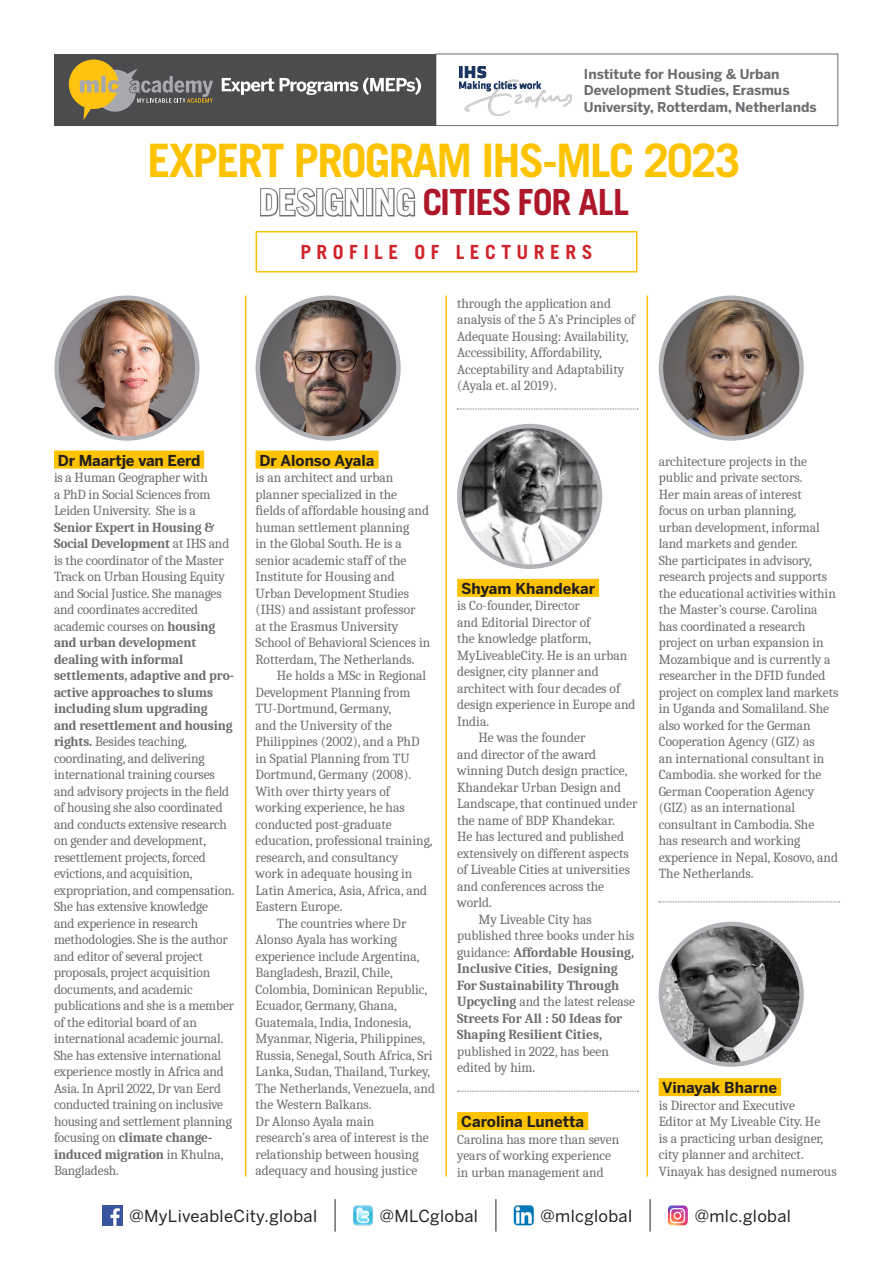
<style>
.page{position:relative;width:893px;height:1263px;background:#fff}
.page>*{position:absolute;margin:0;border:0;box-sizing:border-box;transform-origin:0 0}
.t1{font:700 46.2px "Trade Gothic";letter-spacing:-.04em;color:#fdc300}
.t2{font:700 36px "Trade Gothic";letter-spacing:-.02em;color:#ad1729}
.t3{font:700 19.5px "Trade Gothic";letter-spacing:.28em;color:#d1232a}
.t4{font:16.5px "Benton Sans";letter-spacing:.02em;color:#231f20}
.t5{font:700 15px "Benton Sans";color:#231f20}
.t6{font:13.5px/16.5px "Caladea";color:#6c6d70}
.t7{font:700 13.5px/16.5px "Caladea";color:#6c6d70}
.t8{font:700 13.5px/16.5px "Benton Sans";color:#6c6d70}
.s1{color:#6c6d70}
.s2{font-weight:700}
.s3{font-weight:400}
</style>
<div class="page">
<div style="left:435px;top:54px;width:403px;height:72px;background:#fff;border:1px solid #6c6d70"></div>
<div style="left:54px;top:54px;width:382px;height:72px;background:#4b4c4d"></div>
<svg style="left:68px;top:59px;width:145px;height:61px"></svg>
<svg style="left:222px;top:78px;width:52px;height:17px"></svg>
<svg style="left:280px;top:77px;width:141px;height:18px"></svg>
<div style="left:256px;top:451px;width:123px;height:18px;background:#fdc300"></div>
<div style="left:54px;top:451px;width:150px;height:18px;background:#fdc300"></div>
<hr style="left:245px;top:296px;width:1px;height:880px;background:#fdc300">
<hr style="left:445px;top:296px;width:2px;height:880px;background:#fdc300">
<hr style="left:646px;top:296px;width:2px;height:880px;background:#fdc300">
<img style="left:57px;top:298px;width:140px;height:140px;border-radius:70px">
<div style="left:54px;top:296px;width:146px;height:145px;border:4px solid #b2b3b7;border-radius:50%"></div>
<img style="left:258px;top:298px;width:140px;height:140px;border-radius:70px">
<div style="left:256px;top:296px;width:145px;height:145px;border:4px solid #b2b3b7;border-radius:50%"></div>
<img style="left:459px;top:67px;width:113px;height:49px">
<div style="left:457px;top:1112px;width:131px;height:18px;background:#fdc300"></div>
<img style="left:661px;top:298px;width:140px;height:140px;border-radius:70px">
<div style="left:659px;top:296px;width:145px;height:145px;border:4px solid #b2b3b7;border-radius:50%"></div>
<div style="left:457px;top:579px;width:142px;height:18px;background:#fdc300"></div>
<div style="left:256px;top:231px;width:381px;height:41px;border:2px solid #fdc300"></div>
<img style="left:459px;top:426px;width:141px;height:141px;border-radius:70px">
<div style="left:457px;top:424px;width:145px;height:145px;border:4px solid #b2b3b7;border-radius:50%"></div>
<img style="left:102px;top:1205px;width:21px;height:21px">
<hr style="left:335px;top:1199px;width:1px;height:32px;background:#231f20">
<hr style="left:495px;top:1199px;width:1px;height:32px;background:#231f20">
<hr style="left:650px;top:1199px;width:1px;height:32px;background:#231f20">
<img style="left:353px;top:1205px;width:20px;height:20px">
<img style="left:514px;top:1205px;width:20px;height:20px">
<img style="left:668px;top:1205px;width:20px;height:20px">
<svg style="left:457px;top:409px;width:181px;height:1px"></svg>
<svg style="left:457px;top:1091px;width:181px;height:1px"></svg>
<svg style="left:659px;top:901px;width:181px;height:1px"></svg>
<div style="left:659px;top:1078px;width:122px;height:18px;background:#fdc300"></div>
<img style="left:661px;top:924px;width:140px;height:140px;border-radius:70px">
<div style="left:659px;top:922px;width:145px;height:145px;border:4px solid #b2b3b7;border-radius:50%"></div>
<p class="t8" style="left:584px;top:65px;width:234px">Institute for Housing &amp; Urban<br>Development Studies, Erasmus<br>University, Rotterdam, Netherlands</p>
<p class="t1" style="left:148px;top:132px;width:594px">EXPERT PROGRAM IHS-MLC 2023</p>
<p class="t2" style="left:259px;top:180px;width:372px"><span class="s1">DESIGNING</span> CITIES FOR ALL</p>
<p class="t3" style="left:300px;top:240px;width:294px">PROFILE OF LECTURERS</p>
<p class="t6" style="left:457px;top:295px;width:180px">through the application and analysis of the 5 A’s Principles of<br>Adequate Housing: Availability,<br>Accessibility, Affordability,<br>Acceptability and Adaptability (Ayala et. al 2019).</p>
<p class="t5" style="left:58px;top:451px;width:144px">Dr Maartje van Eerd</p>
<p class="t6" style="left:54px;top:469px;width:182px">is a Human Geographer with<br>a PhD in Social Sciences from<br>Leiden University. She is a<br><span class="s2">Senior Expert in Housing &amp;<br>Social Development</span> at IHS and is the coordinator of the Master<br>Track on Urban Housing Equity and Social Justice. She manages and coordinates accredited academic courses on <span class="s2">housing and urban development dealing with informal settlements, adaptive and pro&shy;active approaches to slums including slum upgrading<br>and resettlement and housing rights.</span> Besides teaching, coordinating, and delivering international training courses and advisory projects in the field of housing she also coordinated and conducts extensive research on gender and development, resettlement projects, forced evictions, and acquisition, expropriation, and compensation.<br>She has extensive knowledge<br>and experience in research methodologies. She is the author and editor of several project proposals, project acquisition documents, and academic publications and she is a member of the editorial board of an international academic journal.<br>She has extensive international experience mostly in Africa and<br>Asia. In April 2022, Dr van Eerd conducted training on inclusive housing and settlement planning focusing on <span class="s2">climate change&shy;induced migration</span> in Khulna,<br>Bangladesh.</p>
<p class="t5" style="left:260px;top:451px;width:116px">Dr Alonso Ayala</p>
<p class="t6" style="left:256px;top:469px;width:176px">is an architect and urban planner specialized in the fields of affordable housing and human settlement planning<br>in the Global South. He is a senior academic staff of the<br>Institute for Housing and<br>Urban Development Studies (IHS) and assistant professor<br>at the Erasmus University<br>School of Behavioral Sciences in<br>Rotterdam, The Netherlands.</p>
<p class="t6" style="left:256px;top:667px;width:179px;text-indent:21px">He holds a MSc in Regional<br>Development Planning from<br>TU-Dortmund, Germany,<br>and the University of the<br>Philippines (2002), and a PhD in Spatial Planning from TU<br>Dortmund, Germany (2008).<br>With over thirty years of working experience, he has conducted post-graduate education, professional training, research, and consultancy<br>work in adequate housing in<br>Latin America, Asia, Africa, and<br>Eastern Europe.</p>
<p class="t6" style="left:256px;top:914px;width:181px;text-indent:21px">The countries where Dr<br>Alonso Ayala has working experience include Argentina,<br>Bangladesh, Brazil, Chile,<br>Colombia, Dominican Republic,<br>Ecuador, Germany, Ghana,<br>Guatemala, India, Indonesia,<br>Myanmar, Nigeria, Philippines,<br>Russia, Senegal, South Africa, Sri<br>Lanka, Sudan, Thailand, Turkey,<br>The Netherlands, Venezuela, and the Western Balkans.</p>
<p class="t6" style="left:256px;top:1112px;width:175px">Dr Alonso Ayala main research’s area of interest is the relationship between housing adequacy and housing justice</p>
<p class="t5" style="left:461px;top:579px;width:135px">Shyam Khandekar</p>
<p class="t6" style="left:457px;top:597px;width:180px">is Co-founder, Director<br>and Editorial Director of<br>the knowledge platform,<br>MyLiveableCity. He is an urban designer, city planner and architect with four decades of design experience in Europe and<br>India.</p>
<p class="t6" style="left:457px;top:729px;width:182px;text-indent:21px">He was the founder<br>and director of the award winning Dutch design practice,<br>Khandekar Urban Design and<br>Landscape, that continued under the name of BDP Khandekar.<br>He has lectured and published extensively on different aspects of Liveable Cities at universities and conferences across the world.</p>
<p class="t7" style="left:457px;top:911px;width:180px;text-indent:21px"><span class="s3">My Liveable City has published three books under his guidance:</span> Affordable Housing,<br>Inclusive Cities, Designing<br>For Sustainability Through<br>Upcycling <span class="s3">and the latest release<br></span>Streets For All : 50 Ideas for<br>Shaping Resilient Cities, <span class="s3">published in 2022, has been edited by him.</span></p>
<p class="t5" style="left:461px;top:1112px;width:125px">Carolina Lunetta</p>
<p class="t6" style="left:457px;top:1130px;width:164px">Carolina has more than seven years of working experience in urban management and</p>
<p class="t6" style="left:659px;top:452px;width:181px">architecture projects in the public and private sectors.<br>Her main areas of interest<br>focus on urban planning,<br>urban development, informal land markets and gender.<br>She participates in advisory, research projects and supports the educational activities within the Master’s course. Carolina has coordinated a research project on urban expansion in<br>Mozambique and is currently a researcher in the DFID funded project on complex land markets in Uganda and Somaliland. She also worked for the German<br>Cooperation Agency (GIZ) as<br>an international consultant in<br>Cambodia. she worked for the<br>German Cooperation Agency (GIZ) as an international consultant in Cambodia. She<br>has research and working experience in Nepal, Kosovo, and<br>The Netherlands.</p>
<p class="t5" style="left:662px;top:1079px;width:116px">Vinayak Bharne</p>
<p class="t6" style="left:659px;top:1096px;width:179px">is Director and Executive<br>Editor at My Liveable City. He<br>is a practicing urban designer, city planner and architect.<br>Vinayak has designed numerous</p>
<p class="t4" style="left:129px;top:1206px;width:189px">@MyLiveableCity.global</p>
<p class="t4" style="left:380px;top:1206px;width:100px">@MLCglobal</p>
<p class="t4" style="left:541px;top:1206px;width:93px">@mlcglobal</p>
<p class="t4" style="left:695px;top:1206px;width:98px">@mlc.global</p>
</div>
